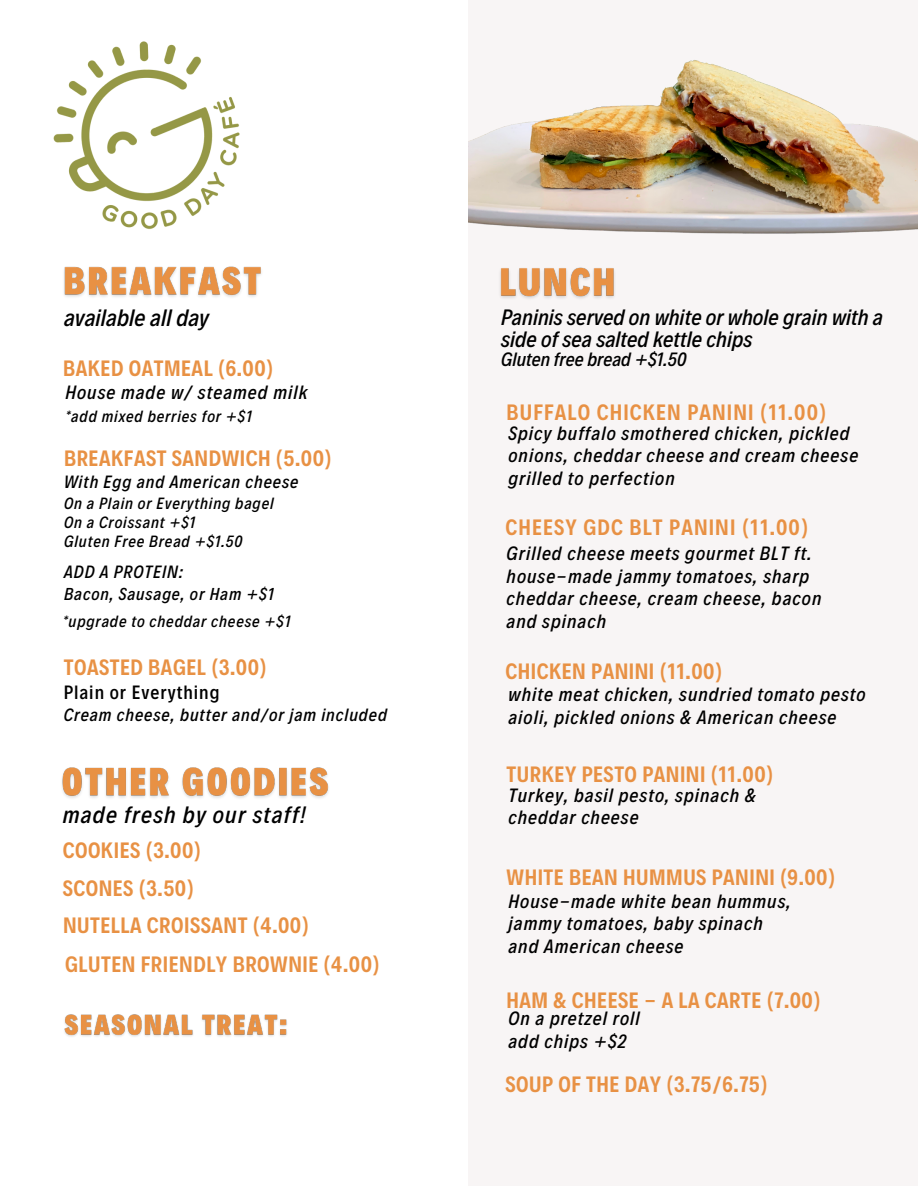
<style>
.page{position:relative;width:918px;height:1188px;background:#fff}
.page>*{position:absolute;margin:0;border:0;box-sizing:border-box;transform-origin:0 0}
.t1{font:italic 500 24px "Decalotype";letter-spacing:.05em;color:#000}
.t2{font:italic 500 24px "Decalotype";color:#000}
.t3{font:600 22.5px "Decalotype";letter-spacing:.025em;color:#e89144}
.t4{font:italic 500 22.5px/22.5px "Decalotype";color:#000}
.t5{font:600 22.5px "Decalotype";letter-spacing:.05em;color:#e89144}
.t6{font:italic 500 19.5px/22.5px "Decalotype";letter-spacing:.05em;color:#000}
.t7{font:italic 500 19.5px "Decalotype";color:#000}
.t8{font:500 19.5px "Decalotype";letter-spacing:.05em;color:#000}
.t9{font:italic 500 18px "Decalotype";letter-spacing:.05em;color:#000}
.t10{font:italic 500 17.55px "Decalotype";letter-spacing:.05em;color:#000}
.t11{font:italic 500 16.5px "Decalotype";letter-spacing:.05em;color:#000}
</style>
<div class="page">
<div style="left:468px;top:0;width:450px;height:1186px;background:#f8f5f5"></div>
<img style="left:53px;top:41px;width:187px;height:189px">
<img style="left:62px;top:767px;width:267px;height:31px">
<img style="left:64px;top:266px;width:198px;height:31px">
<img style="left:468px;top:60px;width:450px;height:174px">
<img style="left:500px;top:267px;width:115px;height:32px">
<img style="left:64px;top:1014px;width:223px;height:23px">
<p class="t2" style="left:64px;top:302px;width:147px">available all day</p>
<p class="t3" style="left:63px;top:353px;width:212px">BAKED OATMEAL (6.00)</p>
<p class="t11" style="left:65px;top:405px;width:188px">*add mixed berries for +$1</p>
<p class="t6" style="left:65px;top:380px;width:244px">House made w/ steamed milk</p>
<p class="t3" style="left:64px;top:444px;width:269px">BREAKFAST SANDWICH (5.00)</p>
<p class="t9" style="left:64px;top:470px;width:236px">With Egg and American cheese</p>
<p class="t11" style="left:64px;top:492px;width:211px">On a Plain or Everything bagel</p>
<p class="t11" style="left:64px;top:511px;width:133px">On a Croissant +$1</p>
<p class="t11" style="left:64px;top:530px;width:180px">Gluten Free Bread +$1.50</p>
<p class="t9" style="left:64px;top:560px;width:120px">ADD A PROTEIN:</p>
<p class="t10" style="left:64px;top:582px;width:212px">Bacon, Sausage, or Ham +$1</p>
<p class="t11" style="left:63px;top:610px;width:229px">*upgrade to cheddar cheese +$1</p>
<p class="t3" style="left:64px;top:652px;width:204px">TOASTED BAGEL (3.00)</p>
<p class="t8" style="left:64px;top:679px;width:157px">Plain or Everything</p>
<p class="t9" style="left:64px;top:703px;width:325px">Cream cheese, butter and/or jam included</p>
<p class="t1" style="left:63px;top:799px;width:245px">made fresh by our staff!</p>
<p class="t3" style="left:63px;top:835px;width:140px">COOKIES (3.00)</p>
<p class="t3" style="left:63px;top:874px;width:133px">SCONES (3.50)</p>
<p class="t3" style="left:63px;top:911px;width:247px">NUTELLA CROISSANT (4.00)</p>
<p class="t3" style="left:65px;top:949px;width:316px">GLUTEN FRIENDLY BROWNIE (4.00)</p>
<p class="t4" style="left:501px;top:304px;width:384px">Paninis served on white or whole grain with a side of sea salted kettle chips</p>
<p class="t7" style="left:501px;top:347px;width:187px">Gluten free bread +$1.50</p>
<p class="t5" style="left:507px;top:397px;width:321px">BUFFALO CHICKEN PANINI (11.00)</p>
<p class="t6" style="left:509px;top:421px;width:351px">Spicy buffalo smothered chicken, pickled onions, cheddar cheese and cream cheese grilled to perfection</p>
<p class="t5" style="left:506px;top:512px;width:304px">CHEESY GDC BLT PANINI (11.00)</p>
<p class="t6" style="left:507px;top:541px;width:306px">Grilled cheese meets gourmet BLT ft.</p>
<p class="t6" style="left:507px;top:563px;width:316px">house-made jammy tomatoes, sharp cheddar cheese, cream cheese, bacon</p>
<p class="t6" style="left:507px;top:608px;width:101px">and spinach</p>
<p class="t3" style="left:506px;top:656px;width:218px">CHICKEN PANINI (11.00)</p>
<p class="t6" style="left:509px;top:682px;width:359px">white meat chicken, sundried tomato pesto aioli, pickled onions &amp; American cheese</p>
<p class="t3" style="left:507px;top:759px;width:268px">TURKEY PESTO PANINI (11.00)</p>
<p class="t6" style="left:509px;top:783px;width:249px">Turkey, basil pesto, spinach &amp;</p>
<p class="t6" style="left:509px;top:805px;width:132px">cheddar cheese</p>
<p class="t3" style="left:507px;top:862px;width:330px">WHITE BEAN HUMMUS PANINI (9.00)</p>
<p class="t6" style="left:509px;top:889px;width:284px">House-made white bean hummus,</p>
<p class="t6" style="left:509px;top:911px;width:256px">jammy tomatoes, baby spinach</p>
<p class="t6" style="left:509px;top:934px;width:177px">and American cheese</p>
<p class="t3" style="left:506px;top:985px;width:316px">HAM &amp; CHEESE - A LA CARTE (7.00)</p>
<p class="t6" style="left:509px;top:1006px;width:133px">On a pretzel roll</p>
<p class="t6" style="left:509px;top:1028px;width:120px">add chips +$2</p>
<p class="t3" style="left:506px;top:1069px;width:264px">SOUP OF THE DAY (3.75/6.75)</p>
</div>
